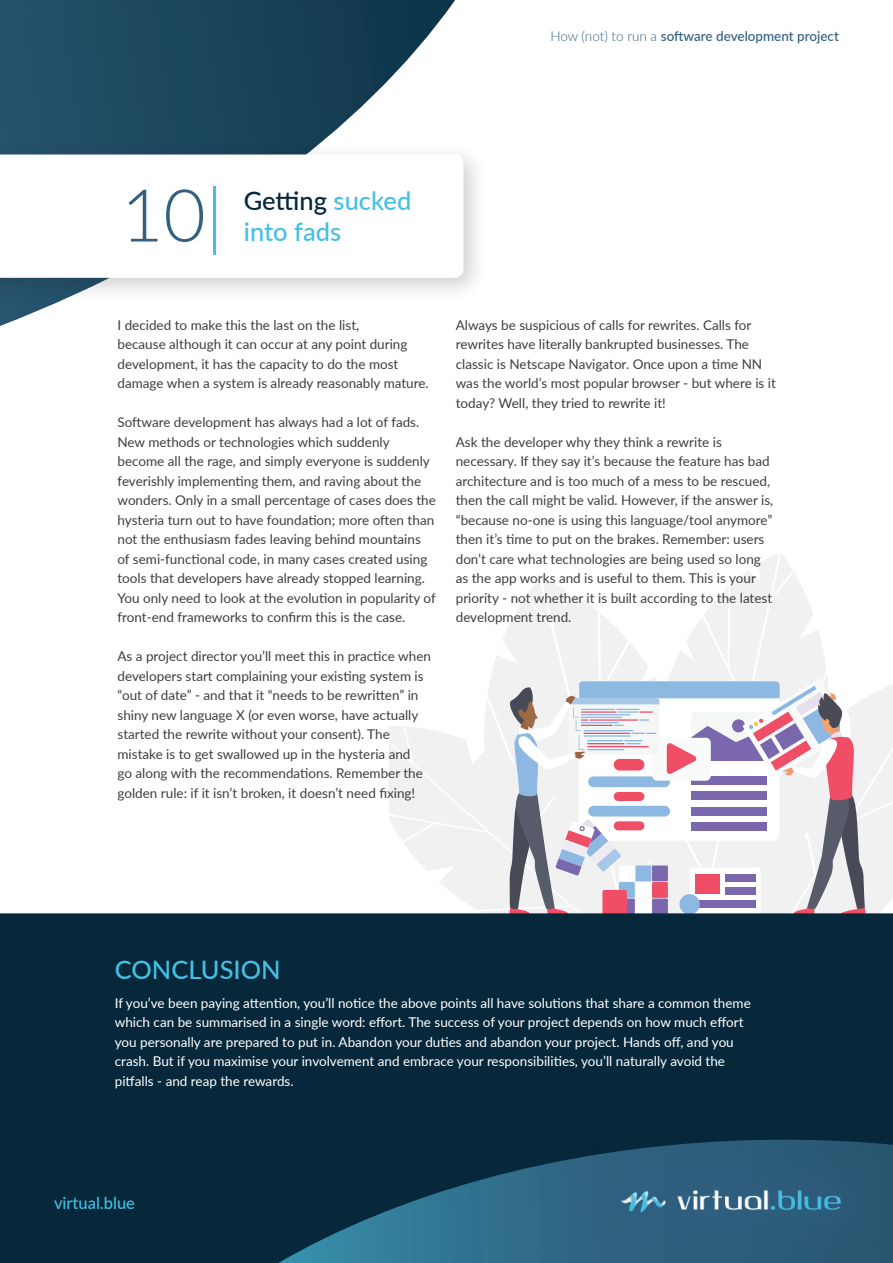
<style>
.page{position:relative;width:893px;height:1263px;background:#fff}
.page>*{position:absolute;margin:0;border:0;box-sizing:border-box;transform-origin:0 0}
.t1{font:300 72.9px "Lato";color:#336080}
.t2{font:500 25.5px "Lato";color:#44c0e3}
.t3{font:500 25.5px "Lato";color:#06283a}
.t4{font:500 16.5px "Lato";color:#44c0e3}
.t5{font:13.5px/19.5px "Lato";color:#3e3e3f}
.t6{font:13.5px/19.5px "Lato";color:#fff}
.t7{font:500 13.5px "Lato";color:#336080}
.s1{font-weight:300}
.s2{color:#44c0e3}
</style>
<div class="page">
<svg style="left:493px;top:579px;width:146px;height:91px;fill:#f0f1f0"></svg>
<svg style="left:646px;top:553px;width:180px;height:117px;fill:#f4f4f4"></svg>
<svg style="left:389px;top:670px;width:504px;height:243px"></svg>
<div style="left:0;top:913px;width:893px;height:350px;background:#06283a"></div>
<svg style="left:0;top:0;width:455px;height:326px"></svg>
<div style="left:0;top:142px;width:488px;height:161px;background:#231f20;opacity:.22"></div>
<svg style="left:0;top:154px;width:463px;height:124px"></svg>
<svg style="left:278px;top:1140px;width:615px;height:123px;background:#1c4e66"></svg>
<img style="left:592px;top:1144px;width:301px;height:119px">
<p class="t7" style="left:550px;top:26px;width:290px"><span class="s1">How (not) to run a</span> software development project</p>
<p class="t1" style="left:121px;top:165px;width:103px">10<span class="s2">|</span></p>
<p class="t3" style="left:244px;top:183px;width:169px">Getting <span class="s2">sucked</span></p>
<p class="t2" style="left:244px;top:213px;width:99px">into fads</p>
<p class="t5" style="left:117px;top:315px;width:313px">I decided to make this the last on the list,<br>because although it can occur at any point during development, it has the capacity to do the most damage when a system is already reasonably mature.</p>
<p class="t5" style="left:117px;top:412px;width:320px">Software development has always had a lot of fads.<br>New methods or technologies which suddenly become all the rage, and simply everyone is suddenly feverishly implementing them, and raving about the wonders. Only in a small percentage of cases does the hysteria turn out to have foundation; more often than not the enthusiasm fades leaving behind mountains of semi-functional code, in many cases created using tools that developers have already stopped learning.<br>You only need to look at the evolution in popularity of front-end frameworks to confirm this is the case.</p>
<p class="t5" style="left:117px;top:646px;width:315px">As a project director you’ll meet this in practice when developers start complaining your existing system is “out of date” - and that it “needs to be rewritten” in shiny new language X (or even worse, have actually started the rewrite without your consent). The mistake is to get swallowed up in the hysteria and<br>go along with the recommendations. Remember the golden rule: if it isn’t broken, it doesn’t need fixing!</p>
<p class="t5" style="left:456px;top:315px;width:322px">Always be suspicious of calls for rewrites. Calls for rewrites have literally bankrupted businesses. The classic is Netscape Navigator. Once upon a time NN was the world’s most popular browser - but where is it today? Well, they tried to rewrite it!</p>
<p class="t5" style="left:456px;top:432px;width:319px">Ask the developer why they think a rewrite is necessary. If they say it’s because the feature has bad architecture and is too much of a mess to be rescued, then the call might be valid. However, if the answer is, “because no-one is using this language/tool anymore” then it’s time to put on the brakes. Remember: users don’t care what technologies are being used so long as the app works and is useful to them. This is your priority - not whether it is built according to the latest development trend.</p>
<p class="t2" style="left:115px;top:952px;width:167px">CONCLUSION</p>
<p class="t6" style="left:115px;top:993px;width:637px">If you’ve been paying attention, you’ll notice the above points all have solutions that share a common theme which can be summarised in a single word: effort. The success of your project depends on how much effort you personally are prepared to put in. Abandon your duties and abandon your project. Hands off, and you crash. But if you maximise your involvement and embrace your responsibilities, you’ll naturally avoid the pitfalls - and reap the rewards.</p>
<p class="t4" style="left:54px;top:1191px;width:83px">virtual.blue</p>
</div>
